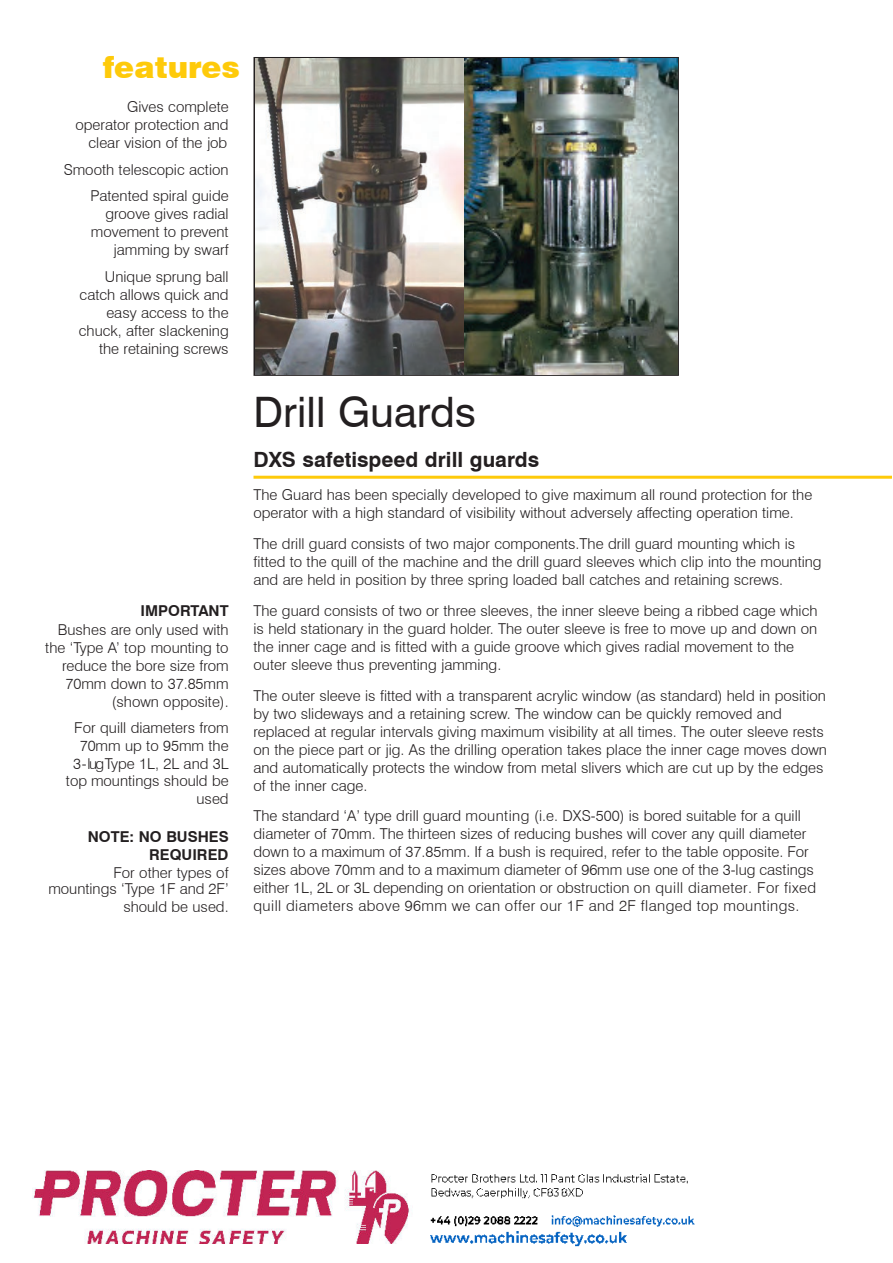
<style>
.page{position:relative;width:893px;height:1263px;background:#fff}
.page>*{position:absolute;margin:0;border:0;box-sizing:border-box;transform-origin:0 0}
.t1{font:42px "Swiss 721 BT";color:#231f20}
.t2{font:900 30px "Swiss 721 BT";color:#feca0a}
.t3{font:700 21px "Swiss 721 BT";color:#231f20}
.t4{font:300 15px/18px "Swiss 721 BT";color:#231f20;text-align:right}
.t5{font:700 15px/18px "Swiss 721 BT";color:#231f20;text-align:right}
</style>
<div class="page">
<hr style="left:253px;top:476px;width:638px;height:3px;background:#feca0a">
<img style="left:255px;top:58px;width:209px;height:316px">
<img style="left:464px;top:58px;width:213px;height:316px">
<img style="left:431px;top:1174px;width:257px;height:10px">
<img style="left:431px;top:1188px;width:128px;height:11px">
<img style="left:561px;top:1188px;width:22px;height:9px">
<img style="left:430px;top:1216px;width:108px;height:11px">
<img style="left:551px;top:1215px;width:144px;height:12px">
<img style="left:430px;top:1231px;width:197px;height:15px">
<img style="left:32px;top:1170px;width:378px;height:74px">
<h2 class="t2" style="left:103px;top:56px;width:139px">features</h2>
<p class="t4" style="left:75px;top:99px;width:155px">Gives complete operator protection and clear vision of the job</p>
<p class="t4" style="left:64px;top:157px;width:166px;line-height:26.5px">Smooth telescopic action<br>Patented spiral guide</p>
<p class="t4" style="left:91px;top:206px;width:139px">groove gives radial movement to prevent jamming by swarf</p>
<p class="t4" style="left:79px;top:269px;width:151px">Unique sprung ball catch allows quick and easy access to the chuck, after slackening the retaining screws</p>
<p class="t5" style="left:140px;top:603px;width:90px">IMPORTANT</p>
<p class="t4" style="left:45px;top:622px;width:185px">Bushes are only used with the ëType Aí top mounting to reduce the bore size from<br>70mm down to 37.85mm (shown opposite).</p>
<p class="t4" style="left:73px;top:720px;width:157px;text-align:center">For quill diameters from<br>70mm up to 95mm the<br>3 - lug Type 1L, 2L and 3L</p>
<p class="t4" style="left:66px;top:773px;width:164px">top mountings should be used</p>
<p class="t5" style="left:88px;top:829px;width:142px">NOTE: NO BUSHES<br>REQUIRED</p>
<p class="t4" style="left:48px;top:866px;width:182px;line-height:16.5px">For other types of mountings ëType 1F and 2Fí</p>
<p class="t4" style="left:123px;top:899px;width:107px">should be used.</p>
<h1 class="t1" style="left:253px;top:396px;width:224px">Drill Guards</h1>
<h3 class="t3" style="left:253px;top:451px;width:287px">DXS safetispeed drill guards</h3>
<p class="t4" style="left:253px;top:487px;width:560px;text-align:left">The Guard has been specially developed to give maximum all round protection for the operator with a high standard of visibility without adversely affecting operation time.</p>
<p class="t4" style="left:253px;top:536px;width:569px;text-align:left">The drill guard consists of two major components.The drill guard mounting which is fitted to the quill of the machine and the drill guard sleeves which clip into the mounting and are held in position by three spring loaded ball catches and retaining screws.</p>
<p class="t4" style="left:253px;top:603px;width:565px;text-align:left">The guard consists of two or three sleeves, the inner sleeve being a ribbed cage which is held stationary in the guard holder. The outer sleeve is free to move up and down on the inner cage and is fitted with a guide groove which gives radial movement to the outer sleeve thus preventing jamming.</p>
<p class="t4" style="left:253px;top:688px;width:575px;text-align:left">The outer sleeve is fitted with a transparent acrylic window (as standard) held in position by two slideways and a retaining screw. The window can be quickly removed and replaced at regular intervals giving maximum visibility at all times. The outer sleeve rests on the piece part or jig. As the drilling operation takes place the inner cage moves down and automatically protects the window from metal slivers which are cut up by the edges of the inner cage.</p>
<p class="t4" style="left:253px;top:808px;width:564px;text-align:left">The standard ëAí type drill guard mounting (i.e. DXS-500) is bored suitable for a quill diameter of 70mm. The thirteen sizes of reducing bushes will cover any quill diameter down to a maximum of 37.85mm. If a bush is required, refer to the table opposite. For sizes above 70mm and to a maximum diameter of 96mm use one of the 3-lug castings either 1L, 2L or 3L depending on orientation or obstruction on quill diameter. For fixed quill diameters above 96mm we can offer our 1F and 2F flanged top mountings.</p>
</div>
